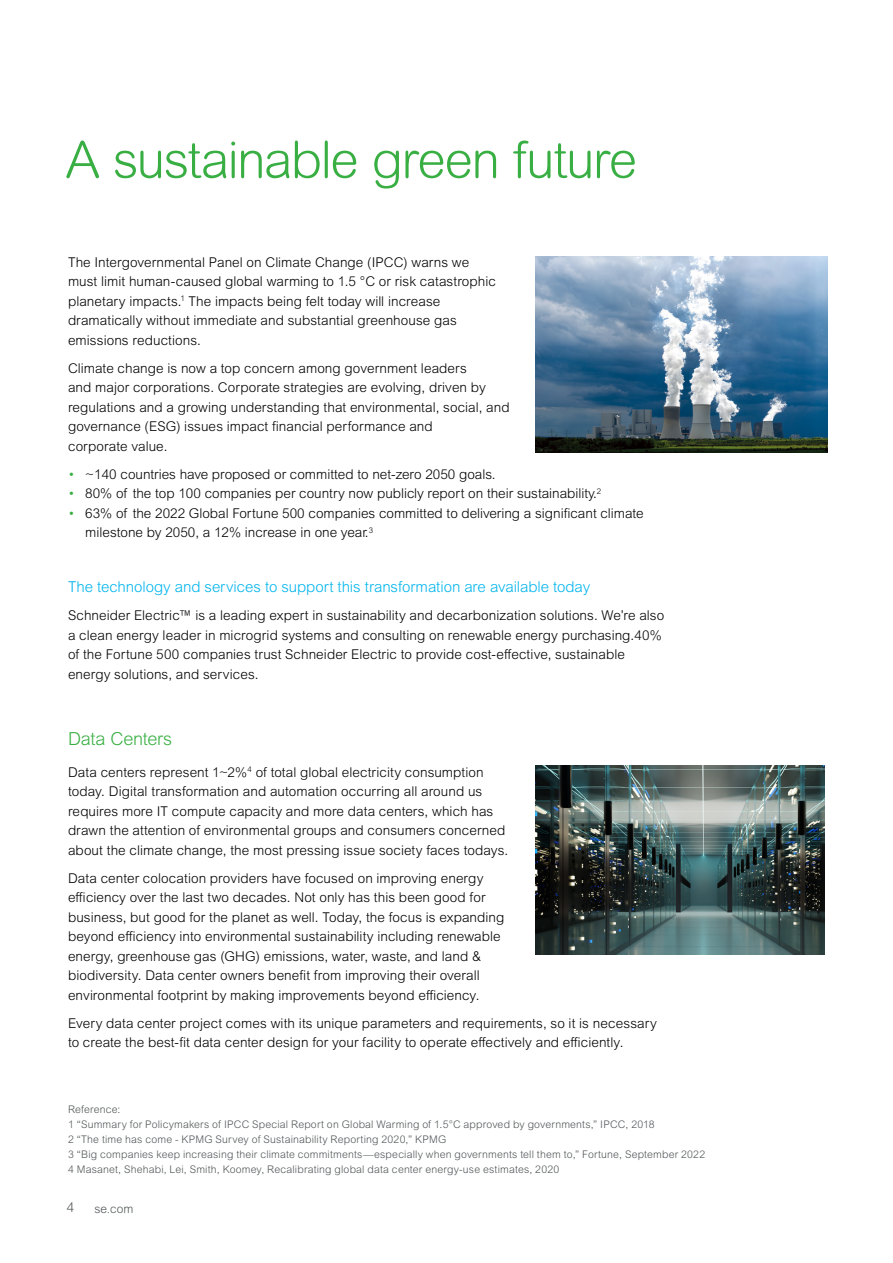
<style>
.page{position:relative;width:893px;height:1263px;background:#fff}
.page>*{position:absolute;margin:0;border:0;box-sizing:border-box;transform-origin:0 0}
.t1{font:300 51px "Arial Rounded MT Pro";letter-spacing:-.025em;color:#39af43}
.t2{font:300 18px "Arial MT Pro";letter-spacing:-.01em;color:#39af43}
.t3{font:300 15px "Arial MT Pro";letter-spacing:-.005em;color:#00b4ed}
.t4{font:300 13.5px/19.5px "Arial MT Pro";letter-spacing:.005em;color:#000}
.t5{font:300 13.5px "Arial MT Pro";color:#515557}
.t6{font:300 12px "Arial Rounded MT Pro";color:#515557}
.t7{font:300 10.5px/15px "Arial MT Pro";letter-spacing:.015em;color:#515557}
.s1{color:#39af43}
</style>
<div class="page">
<img style="left:536px;top:257px;width:291px;height:196px">
<img style="left:536px;top:765px;width:288px;height:189px">
<h1 class="t1" style="left:66px;top:130px;width:573px">A sustainable green future</h1>
<p class="t4" style="left:68px;top:253px;width:430px">The Intergovernmental Panel on Climate Change (IPCC) warns we must limit human-caused global warming to 1.5 °C or risk catastrophic planetary impacts.<sup>1</sup> The impacts being felt today will increase dramatically without immediate and substantial greenhouse gas emissions reductions.</p>
<p class="t4" style="left:68px;top:359px;width:443px">Climate change is now a top concern among government leaders<br>and major corporations. Corporate strategies are evolving, driven by regulations and a growing understanding that environmental, social, and governance (ESG) issues impact financial performance and<br>corporate value.</p>
<p class="t4" style="left:68px;top:464px;width:429px"><span class="s1">•</span> ~140 countries have proposed or committed to net-zero 2050 goals.</p>
<p class="t4" style="left:68px;top:484px;width:535px"><span class="s1">•</span> 80% of the top 100 companies per country now publicly report on their sustainability.<sup>2</sup></p>
<p class="t4" style="left:85px;top:504px;width:560px;text-indent:-17px"><span class="s1">•</span> 63% of the 2022 Global Fortune 500 companies committed to delivering a significant climate milestone by 2050, a 12% increase in one year.<sup>3</sup></p>
<p class="t3" style="left:68px;top:578px;width:524px">The technology and services to support this transformation are available today</p>
<p class="t4" style="left:68px;top:606px;width:598px">Schneider Electric™ is a leading expert in sustainability and decarbonization solutions. We’re also a clean energy leader in microgrid systems and consulting on renewable energy purchasing.40% of the Fortune 500 companies trust Schneider Electric to provide cost-effective, sustainable energy solutions, and services.</p>
<h2 class="t2" style="left:68px;top:727px;width:106px">Data Centers</h2>
<p class="t4" style="left:68px;top:763px;width:442px">Data centers represent 1~2%<sup>4</sup> of total global electricity consumption today. Digital transformation and automation occurring all around us requires more IT compute capacity and more data centers, which has drawn the attention of environmental groups and consumers concerned about the climate change, the most pressing issue society faces todays.</p>
<p class="t4" style="left:68px;top:869px;width:438px">Data center colocation providers have focused on improving energy efficiency over the last two decades. Not only has this been good for business, but good for the planet as well. Today, the focus is expanding beyond efficiency into environmental sustainability including renewable energy, greenhouse gas (GHG) emissions, water, waste, and land &amp; biodiversity. Data center owners benefit from improving their overall environmental footprint by making improvements beyond efficiency.</p>
<p class="t4" style="left:68px;top:1014px;width:590px">Every data center project comes with its unique parameters and requirements, so it is necessary to create the best-fit data center design for your facility to operate effectively and efficiently.</p>
<p class="t7" style="left:68px;top:1101px;width:639px">Reference:<br>1 “Summary for Policymakers of IPCC Special Report on Global Warming of 1.5°C approved by governments,” IPCC, 2018<br>2 “The time has come - KPMG Survey of Sustainability Reporting 2020,” KPMG<br>3 “Big companies keep increasing their climate commitments—especially when governments tell them to,” Fortune, September 2022<br>4 Masanet, Shehabi, Lei, Smith, Koomey, Recalibrating global data center energy-use estimates, 2020</p>
<p class="t5" style="left:67px;top:1199px;width:9px">4</p>
<p class="t6" style="left:94px;top:1201px;width:40px">se.com</p>
</div>
